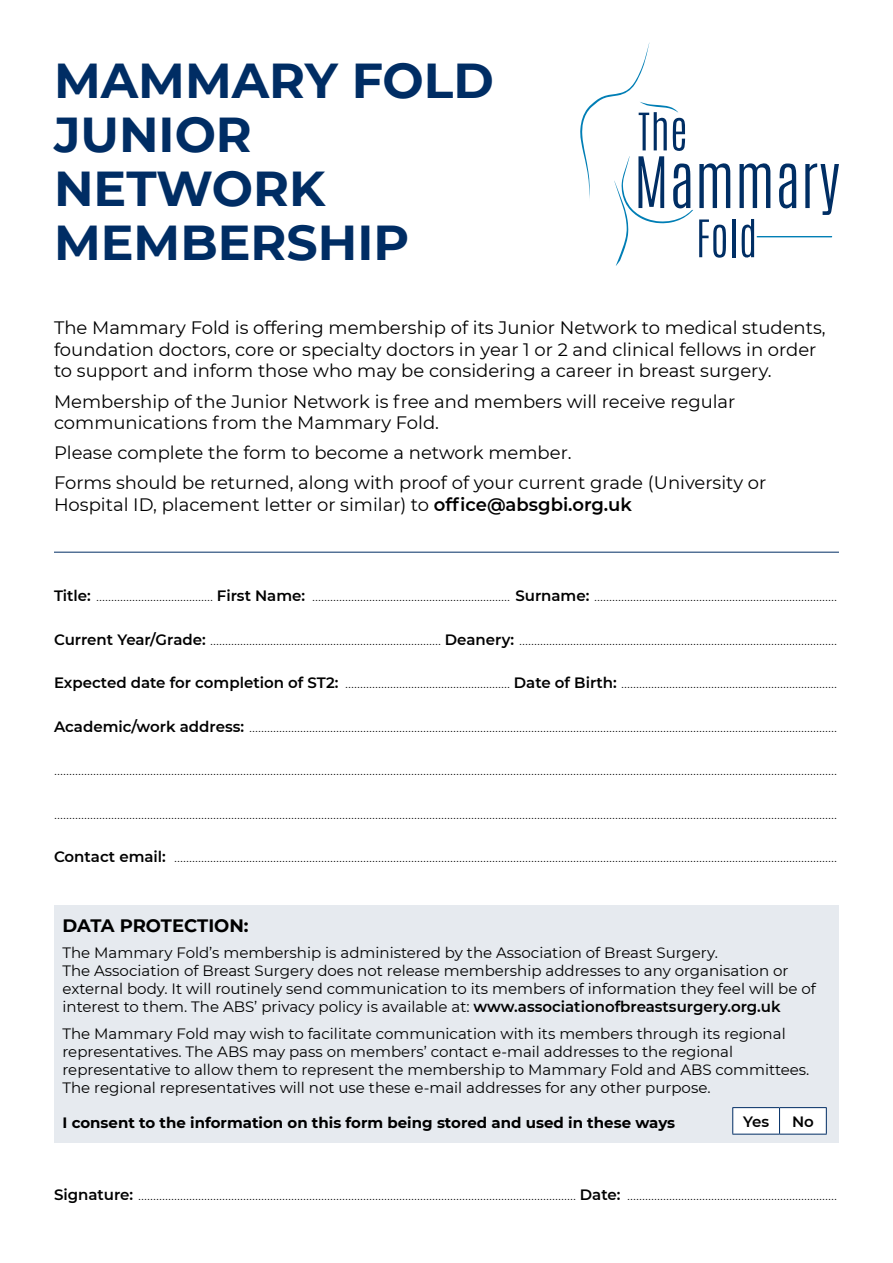
<style>
.page{position:relative;width:893px;height:1263px;background:#fff}
.page>*{position:absolute;margin:0;border:0;box-sizing:border-box;transform-origin:0 0}
.t1{font:700 48.9px/53.8px "Montserrat";color:#002d64}
.t2{font:18px/21.6px "Montserrat";color:#000}
.t3{font:700 18px "Montserrat";letter-spacing:-.005em;color:#000}
.t4{font:300 15px "Montserrat";color:#000}
.t5{font:15px/18px "Montserrat";color:#000}
.t6{font:700 15px "Montserrat";color:#000}
.t7{font:600 15px "Montserrat";color:#000}
.s1{font-weight:600}
</style>
<div class="page">
<svg style="left:699px;top:163px;width:31px;height:45px"></svg>
<svg style="left:699px;top:219px;width:27px;height:39px"></svg>
<hr style="left:732px;top:219px;width:3px;height:38px;background:#002e64">
<svg style="left:739px;top:163px;width:100px;height:95px"></svg>
<svg style="left:580px;top:43px;width:113px;height:223px"></svg>
<div style="left:54px;top:906px;width:785px;height:237px;background:#e6eaef"></div>
<hr style="left:779px;top:1134px;width:48px;height:1px;background:#002d64">
<svg style="left:732px;top:1107px;width:95px;height:27px"></svg>
<hr style="left:732px;top:1134px;width:47px;height:1px;background:#002d64">
<hr style="left:54px;top:552px;width:785px;height:1px;background:#002d64">
<h1 class="t1" style="left:54px;top:52px;width:441px">MAMMARY FOLD<br>JUNIOR<br>NETWORK<br>MEMBERSHIP</h1>
<p class="t2" style="left:54px;top:316px;width:773px">The Mammary Fold is offering membership of its Junior Network to medical students, foundation doctors, core or specialty doctors in year 1 or 2 and clinical fellows in order to support and inform those who may be considering a career in breast surgery.</p>
<p class="t2" style="left:54px;top:390px;width:683px">Membership of the Junior Network is free and members will receive regular communications from the Mammary Fold.</p>
<p class="t2" style="left:54px;top:437px;width:714px;line-height:30.2px">Please complete the form to become a network member.<br>Forms should be returned, along with proof of your current grade (University or</p>
<p class="t2" style="left:54px;top:493px;width:579px">Hospital ID, placement letter or similar) to <span class="s1">office@absgbi.org.uk</span></p>
<p class="t4" style="left:54px;top:586px;width:784px"><span class="s1">Title:</span> ....................................... <span class="s1">First Name:</span> .................................................................. <span class="s1">Surname:</span> .................................................................................</p>
<p class="t4" style="left:54px;top:629px;width:784px"><span class="s1">Current Year/Grade:</span> ............................................................................. <span class="s1">Deanery:</span> ..........................................................................................................</p>
<p class="t4" style="left:54px;top:673px;width:784px"><span class="s1">Expected date for completion of ST2:</span> ....................................................... <span class="s1">Date of Birth:</span> ........................................................................</p>
<p class="t4" style="left:54px;top:716px;width:784px"><span class="s1">Academic/work address:</span> ....................................................................................................................................................................................................</p>
<p class="t4" style="left:54px;top:760px;width:784px">.....................................................................................................................................................................................................................................................................</p>
<p class="t4" style="left:54px;top:803px;width:784px">.....................................................................................................................................................................................................................................................................</p>
<p class="t4" style="left:54px;top:847px;width:785px"><span class="s1">Contact email:</span> .............................................................................................................................................................................................................................</p>
<p class="t3" style="left:63px;top:912px;width:188px">DATA PROTECTION:</p>
<p class="t5" style="left:63px;top:943px;width:755px">The Mammary Fold’s membership is administered by the Association of Breast Surgery.<br>The Association of Breast Surgery does not release membership addresses to any organisation or external body. It will routinely send communication to its members of information they feel will be of interest to them. The ABS’ privacy policy is available at: <span class="s1">www.associationofbreastsurgery.org.uk</span></p>
<p class="t5" style="left:63px;top:1024px;width:748px">The Mammary Fold may wish to facilitate communication with its members through its regional representatives. The ABS may pass on members’ contact e-mail addresses to the regional representative to allow them to represent the membership to Mammary Fold and ABS committees.<br>The regional representatives will not use these e-mail addresses for any other purpose.</p>
<p class="t6" style="left:63px;top:1112px;width:614px">I consent to the information on this form being stored and used in these ways</p>
<p class="t7" style="left:743px;top:1111px;width:28px">Yes</p>
<p class="t7" style="left:792px;top:1111px;width:23px">No</p>
<p class="t4" style="left:54px;top:1184px;width:784px"><span class="s1">Signature:</span> .................................................................................................................................................. <span class="s1">Date:</span> ......................................................................</p>
</div>
